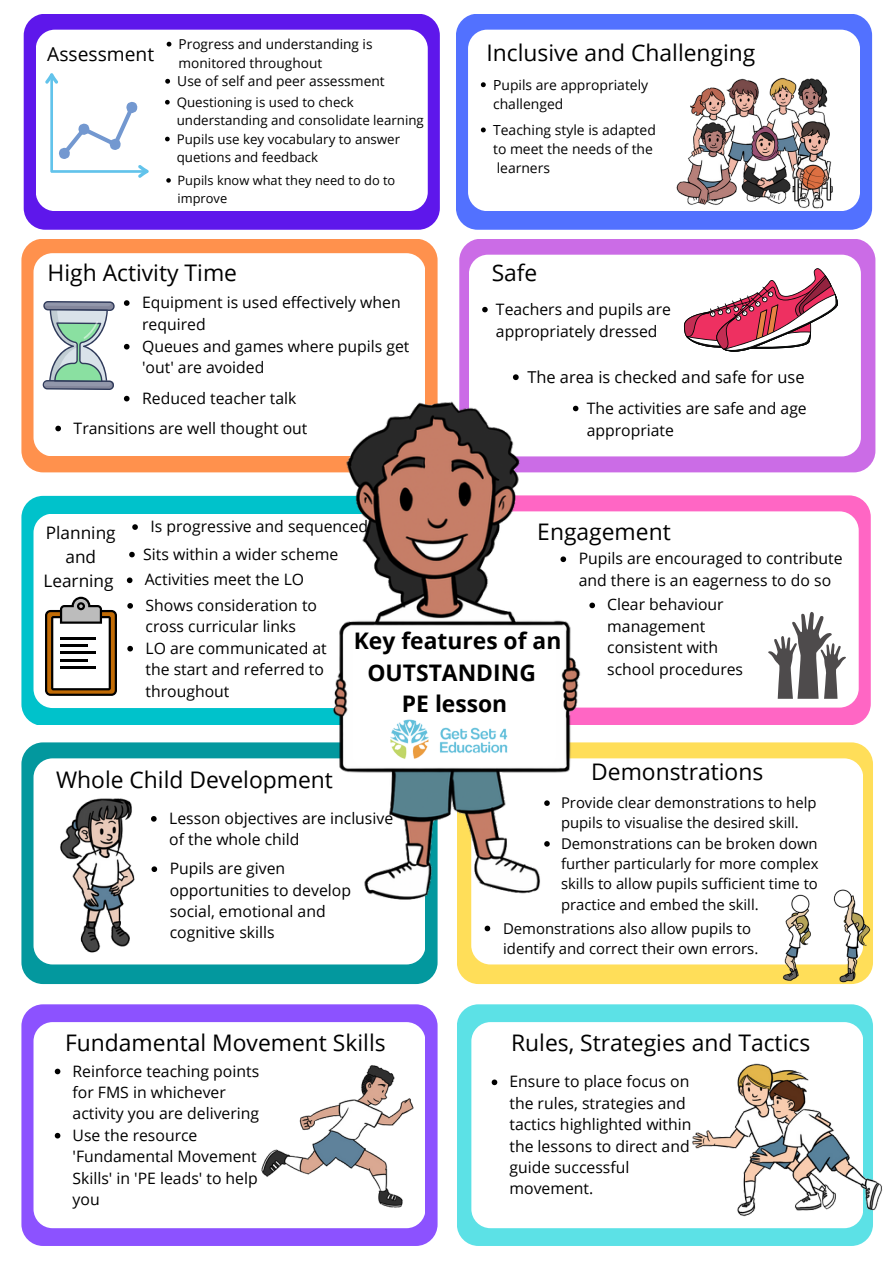
<style>
.page{position:relative;width:894px;height:1264px;background:#fff}
.page>*{position:absolute;margin:0;border:0;box-sizing:border-box;transform-origin:0 0}
.t1{font:22.8px "Open Sans";color:#000}
.t2{font:700 22.8px/31.5px "Open Sans";color:#000;text-align:center}
.t3{font:19.2px "Open Sans";color:#000}
.t4{font:17.25px/23.9px "Open Sans";color:#000;text-align:center}
.t5{font:16.35px "Open Sans";color:#000}
.t6{font:15.9px "Open Sans";color:#000}
.t7{font:15.75px/21.5px "Open Sans";color:#000}
.t8{font:14.85px/20.4px "Open Sans";color:#000}
.t9{font:13.95px/19.2px "Open Sans";color:#000}
.t10{font:13.8px "Open Sans";color:#000}
.t11{font:13.65px/18.9px "Open Sans";color:#000}
.t12{font:13.35px/18.5px "Open Sans";color:#000}
.t13{font:12.9px/17.7px "Open Sans";color:#000}
</style>
<div class="page">
<div style="left:456px;top:14px;width:415px;height:216px;background:#5271ff;border-radius:22px"></div>
<div style="left:24px;top:14px;width:415px;height:216px;background:#5e17eb;border-radius:22px"></div>
<div style="left:459px;top:239px;width:416px;height:233px;background:#cb6ce6;border-radius:22px"></div>
<div style="left:454px;top:495px;width:416px;height:229px;background:#ff66c4;border-radius:22px"></div>
<div style="left:456px;top:742px;width:416px;height:242px;background:#ffde59;border-radius:22px"></div>
<div style="left:21px;top:239px;width:416px;height:233px;background:#ff914d;border-radius:22px"></div>
<div style="left:21px;top:496px;width:416px;height:229px;background:#00c2cb;border-radius:22px"></div>
<div style="left:21px;top:742px;width:416px;height:242px;background:#03989e;border-radius:22px"></div>
<div style="left:36px;top:30px;width:391px;height:181px;background:#fff;border-radius:19px"></div>
<svg style="left:45px;top:73px;width:104px;height:105px"></svg>
<div style="left:468px;top:30px;width:391px;height:181px;background:#fff;border-radius:19px"></div>
<div style="left:33px;top:253px;width:392px;height:202px;background:#fff;border-radius:19px"></div>
<div style="left:33px;top:513px;width:392px;height:195px;background:#fff;border-radius:19px"></div>
<div style="left:469px;top:255px;width:391px;height:201px;background:#fff;border-radius:19px"></div>
<div style="left:466px;top:511px;width:392px;height:196px;background:#fff;border-radius:19px"></div>
<div style="left:33px;top:758px;width:392px;height:206px;background:#fff;border-radius:19px"></div>
<div style="left:471px;top:758px;width:391px;height:206px;background:#fff;border-radius:19px"></div>
<img style="left:194px;top:389px;width:527px;height:533px">
<div style="left:352px;top:628px;width:204px;height:138px;background:#fff;border-radius:11px"></div>
<img style="left:21px;top:766px;width:136px;height:219px">
<img style="left:676px;top:78px;width:177px;height:133px">
<svg style="left:768px;top:612px;width:78px;height:86px"></svg>
<div style="left:21px;top:1004px;width:416px;height:241px;background:#8c52ff;border-radius:22px"></div>
<div style="left:456px;top:1004px;width:416px;height:241px;background:#5ce1e6;border-radius:22px"></div>
<div style="left:33px;top:1022px;width:392px;height:206px;background:#fff;border-radius:19px"></div>
<div style="left:471px;top:1022px;width:391px;height:206px;background:#fff;border-radius:19px"></div>
<svg style="left:55px;top:1068px;width:5px;height:6px"></svg>
<svg style="left:55px;top:1132px;width:5px;height:6px"></svg>
<img style="left:246px;top:1065px;width:179px;height:164px">
<img style="left:680px;top:964px;width:203px;height:264px">
<img style="left:772px;top:849px;width:111px;height:145px">
<svg style="left:684px;top:268px;width:154px;height:84px"></svg>
<svg style="left:43px;top:301px;width:72px;height:89px"></svg>
<svg style="left:45px;top:596px;width:72px;height:100px"></svg>
<hr style="left:60px;top:637px;width:35px;height:2px;background:#000">
<hr style="left:60px;top:644px;width:27px;height:3px;background:#000">
<hr style="left:60px;top:651px;width:35px;height:3px;background:#000">
<hr style="left:60px;top:659px;width:27px;height:2px;background:#000">
<hr style="left:60px;top:666px;width:35px;height:2px;background:#000">
<svg style="left:167px;top:42px;width:4px;height:5px"></svg>
<svg style="left:165px;top:79px;width:5px;height:5px"></svg>
<svg style="left:166px;top:178px;width:5px;height:5px"></svg>
<svg style="left:480px;top:82px;width:5px;height:5px"></svg>
<svg style="left:482px;top:307px;width:5px;height:5px"></svg>
<svg style="left:513px;top:374px;width:5px;height:6px"></svg>
<svg style="left:572px;top:406px;width:6px;height:5px"></svg>
<svg style="left:151px;top:816px;width:6px;height:5px"></svg>
<svg style="left:151px;top:866px;width:6px;height:6px"></svg>
<svg style="left:480px;top:127px;width:5px;height:5px"></svg>
<svg style="left:55px;top:425px;width:6px;height:6px"></svg>
<svg style="left:124px;top:396px;width:5px;height:5px"></svg>
<svg style="left:124px;top:300px;width:5px;height:6px"></svg>
<svg style="left:132px;top:524px;width:6px;height:6px"></svg>
<svg style="left:127px;top:577px;width:5px;height:6px"></svg>
<svg style="left:129px;top:552px;width:6px;height:5px"></svg>
<svg style="left:127px;top:603px;width:6px;height:5px"></svg>
<svg style="left:127px;top:646px;width:6px;height:5px"></svg>
<svg style="left:589px;top:602px;width:6px;height:6px"></svg>
<svg style="left:560px;top:556px;width:6px;height:6px"></svg>
<svg style="left:165px;top:100px;width:5px;height:5px"></svg>
<svg style="left:165px;top:137px;width:5px;height:4px"></svg>
<svg style="left:124px;top:344px;width:5px;height:5px"></svg>
<svg style="left:544px;top:800px;width:5px;height:6px"></svg>
<svg style="left:544px;top:841px;width:5px;height:5px"></svg>
<svg style="left:484px;top:925px;width:6px;height:6px"></svg>
<img style="left:390px;top:719px;width:118px;height:40px">
<p class="t3" style="left:47px;top:40px;width:108px">Assessment</p>
<p class="t11" style="left:178px;top:34px;width:195px">Progress and understanding is monitored throughout</p>
<p class="t10" style="left:177px;top:71px;width:209px">Use of self and peer assessment</p>
<p class="t12" style="left:177px;top:93px;width:249px">Questioning is used to check understanding and consolidate learning<br>Pupils use key vocabulary to answer quetions and feedback</p>
<p class="t13" style="left:177px;top:171px;width:219px">Pupils know what they need to do to improve</p>
<h1 class="t1" style="left:48px;top:257px;width:191px">High Activity Time</h1>
<p class="t7" style="left:142px;top:291px;width:260px">Equipment is used effectively when required</p>
<p class="t7" style="left:142px;top:335px;width:269px">Queues and games where pupils get 'out' are avoided</p>
<p class="t7" style="left:142px;top:387px;width:156px">Reduced teacher talk</p>
<p class="t7" style="left:74px;top:417px;width:235px">Transitions are well thought out</p>
<h1 class="t1" style="left:486px;top:36px;width:270px">Inclusive and Challenging</h1>
<p class="t9" style="left:493px;top:75px;width:157px">Pupils are appropriately challenged</p>
<p class="t9" style="left:493px;top:120px;width:164px">Teaching style is adapted to meet the needs of the learners</p>
<h1 class="t1" style="left:491px;top:257px;width:47px">Safe</h1>
<p class="t7" style="left:496px;top:298px;width:176px">Teachers and pupils are appropriately dressed</p>
<p class="t5" style="left:527px;top:366px;width:278px">The area is checked and safe for use</p>
<p class="t7" style="left:586px;top:397px;width:221px">The activities are safe and age appropriate</p>
<p class="t4" style="left:43px;top:520px;width:74px">Planning and<br>Learning</p>
<p class="t7" style="left:150px;top:515px;width:219px">Is progressive and sequenced</p>
<p class="t7" style="left:145px;top:568px;width:161px">Activities meet the LO</p>
<h1 class="t1" style="left:537px;top:515px;width:135px">Engagement</h1>
<p class="t6" style="left:143px;top:543px;width:197px">Sits within a wider scheme</p>
<p class="t7" style="left:145px;top:594px;width:183px">Shows consideration to cross curricular links<br>LO are communicated at the start and referred to throughout</p>
<p class="t7" style="left:607px;top:593px;width:137px">Clear behaviour management consistent with school procedures</p>
<p class="t7" style="left:578px;top:547px;width:265px">Pupils are encouraged to contribute and there is an eagerness to do so</p>
<h1 class="t2" style="left:354px;top:624px;width:209px">Key features of an<br>OUTSTANDING<br>PE lesson</h1>
<h1 class="t1" style="left:56px;top:764px;width:278px">Whole Child Development</h1>
<p class="t7" style="left:169px;top:807px;width:225px">Lesson objectives are inclusive of the whole child</p>
<p class="t7" style="left:170px;top:857px;width:183px">Pupils are given opportunities to develop social, emotional and cognitive skills</p>
<h1 class="t1" style="left:65px;top:1026px;width:322px">Fundamental Movement Skills</h1>
<p class="t7" style="left:73px;top:1059px;width:188px">Reinforce teaching points for FMS in whichever activity you are delivering<br>Use the resource 'Fundamental Movement<br>Skills' in 'PE leads' to help you</p>
<h1 class="t1" style="left:591px;top:755px;width:173px">Demonstrations</h1>
<p class="t8" style="left:561px;top:791px;width:259px">Provide clear demonstrations to help pupils to visualise the desired skill.<br>Demonstrations can be broken down further particularly for more complex skills to allow pupils sufficient time to practice and embed the skill.</p>
<p class="t8" style="left:503px;top:917px;width:257px">Demonstrations also allow pupils to identify and correct their own errors.</p>
<h1 class="t1" style="left:511px;top:1026px;width:300px">Rules, Strategies and Tactics</h1>
<h1 class="t1" style="left:477px;top:1026px;width:94px">Learning</h1>
<p class="t7" style="left:509px;top:1070px;width:183px">Ensure to place focus on the rules, strategies and tactics highlighted within the lessons to direct and guide successful movement.</p>
</div>
